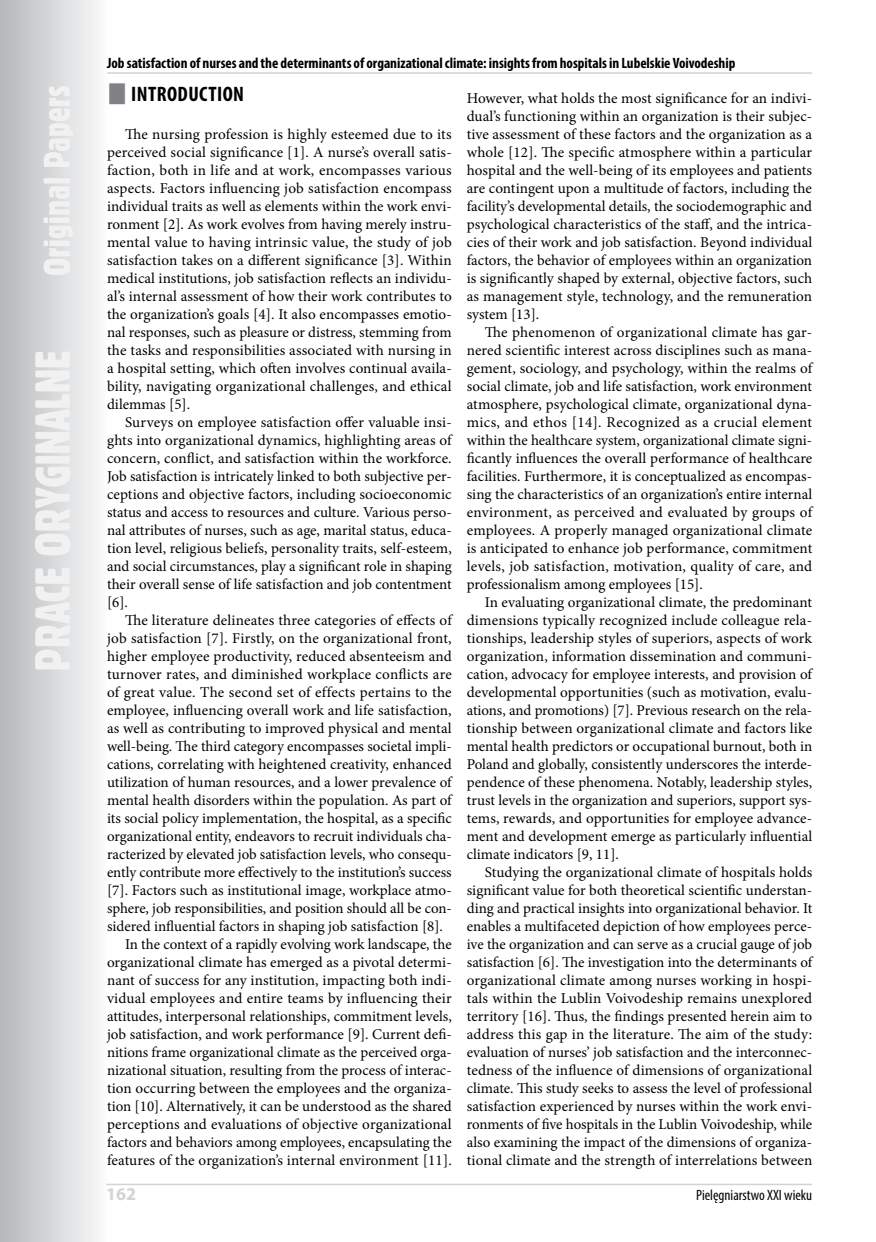
<style>
.page{position:relative;width:876px;height:1242px;background:#fff}
.page>*{position:absolute;margin:0;border:0;box-sizing:border-box;transform-origin:0 0}
.t1{font:700 condensed 21px "Myriad Pro";letter-spacing:.02em;color:#000}
.t2{font:700 18px "Myriad Pro";color:#d1d3d4}
.t3{font:15px/18px "Minion Pro";color:#000;text-align:justify}
.t4{font:700 condensed 15px "Myriad Pro";letter-spacing:-.005em;color:#000}
.t5{font:condensed 15px "Myriad Pro";color:#000}
</style>
<div class="page">
<svg style="left:0;top:0;width:108px;height:1242px"></svg>
<svg style="left:35px;top:86px;width:38px;height:583px"></svg>
<hr style="left:106px;top:1183px;width:706px;height:2px;background:#d1d3d4">
<hr style="left:107px;top:72px;width:705px;height:2px;background:#d1d3d4">
<p class="t4" style="left:107px;top:54px;width:630px">Job satisfaction of nurses and the determinants of organizational climate: insights from hospitals in Lubelskie Voivodeship</p>
<h1 class="t1" style="left:131px;top:81px;width:114px">INTRODUCTION</h1>
<p class="t3" style="left:107px;top:125px;width:346px;text-indent:18px">The nursing profession is highly esteemed due to its perceived social significance [1]. A nurse’s overall satis&shy;faction, both in life and at work, encompasses various aspects. Factors influencing job satisfaction encompass individual traits as well as elements within the work envi&shy;ronment [2]. As work evolves from having merely instru&shy;mental value to having intrinsic value, the study of job satisfaction takes on a different significance [3]. Within medical institutions, job satisfaction reflects an individu&shy;al’s internal assessment of how their work contributes to the organization’s goals [4]. It also encompasses emotio&shy;nal responses, such as pleasure or distress, stemming from the tasks and responsibilities associated with nursing in a hospital setting, which often involves continual availa&shy;bility, navigating organizational challenges, and ethical dilemmas [5].</p>
<p class="t3" style="left:107px;top:413px;width:346px;text-indent:18px">Surveys on employee satisfaction offer valuable insi&shy;ghts into organizational dynamics, highlighting areas of concern, conflict, and satisfaction within the workforce.<br>Job satisfaction is intricately linked to both subjective per&shy;ceptions and objective factors, including socioeconomic status and access to resources and culture. Various perso&shy;nal attributes of nurses, such as age, marital status, educa&shy;tion level, religious beliefs, personality traits, self-esteem, and social circumstances, play a significant role in shaping their overall sense of life satisfaction and job contentment [6].</p>
<p class="t3" style="left:125px;top:611px;width:328px">The literature delineates three categories of effects of</p>
<p class="t3" style="left:107px;top:629px;width:346px">job satisfaction [7]. Firstly, on the organizational front,</p>
<p class="t3" style="left:107px;top:647px;width:346px">higher employee productivity, reduced absenteeism and</p>
<p class="t3" style="left:107px;top:665px;width:346px">turnover rates, and diminished workplace conflicts are</p>
<p class="t3" style="left:107px;top:683px;width:346px">of great value. The second set of effects pertains to the</p>
<p class="t3" style="left:107px;top:701px;width:346px">employee, influencing overall work and life satisfaction,</p>
<p class="t3" style="left:107px;top:719px;width:346px">as well as contributing to improved physical and mental</p>
<p class="t3" style="left:107px;top:737px;width:346px">well-being. The third category encompasses societal impli-</p>
<p class="t3" style="left:107px;top:755px;width:346px">cations, correlating with heightened creativity, enhanced</p>
<p class="t3" style="left:107px;top:773px;width:346px">utilization of human resources, and a lower prevalence of</p>
<p class="t3" style="left:107px;top:791px;width:346px">mental health disorders within the population. As part of</p>
<p class="t3" style="left:107px;top:809px;width:346px">its social policy implementation, the hospital, as a specific</p>
<p class="t3" style="left:107px;top:827px;width:346px">organizational entity, endeavors to recruit individuals cha-</p>
<p class="t3" style="left:107px;top:845px;width:346px">racterized by elevated job satisfaction levels, who consequ-</p>
<p class="t3" style="left:107px;top:863px;width:346px">ently contribute more effectively to the institution’s success</p>
<p class="t3" style="left:107px;top:881px;width:346px">[7]. Factors such as institutional image, workplace atmo-</p>
<p class="t3" style="left:107px;top:899px;width:346px">sphere, job responsibilities, and position should all be con-</p>
<p class="t3" style="left:107px;top:917px;width:337px">sidered influential factors in shaping job satisfaction [8].</p>
<p class="t3" style="left:125px;top:935px;width:328px">In the context of a rapidly evolving work landscape, the</p>
<p class="t3" style="left:107px;top:953px;width:346px">organizational climate has emerged as a pivotal determi-</p>
<p class="t3" style="left:107px;top:971px;width:346px">nant of success for any institution, impacting both indi-</p>
<p class="t3" style="left:107px;top:989px;width:346px">vidual employees and entire teams by influencing their</p>
<p class="t3" style="left:107px;top:1007px;width:346px">attitudes, interpersonal relationships, commitment levels,</p>
<p class="t3" style="left:107px;top:1025px;width:346px">job satisfaction, and work performance [9]. Current defi-</p>
<p class="t3" style="left:107px;top:1043px;width:346px">nitions frame organizational climate as the perceived orga-</p>
<p class="t3" style="left:107px;top:1061px;width:346px">nizational situation, resulting from the process of interac-</p>
<p class="t3" style="left:107px;top:1079px;width:346px">tion occurring between the employees and the organiza-</p>
<p class="t3" style="left:107px;top:1097px;width:346px">tion [10]. Alternatively, it can be understood as the shared</p>
<p class="t3" style="left:107px;top:1115px;width:346px">perceptions and evaluations of objective organizational</p>
<p class="t3" style="left:107px;top:1133px;width:346px">factors and behaviors among employees, encapsulating the</p>
<p class="t3" style="left:107px;top:1151px;width:346px">features of the organization’s internal environment [11].</p>
<p class="t3" style="left:467px;top:89px;width:347px">However, what holds the most significance for an indivi&shy;dual’s functioning within an organization is their subjec&shy;tive assessment of these factors and the organization as a whole [12]. The specific atmosphere within a particular hospital and the well-being of its employees and patients are contingent upon a multitude of factors, including the facility’s developmental details, the sociodemographic and psychological characteristics of the staff, and the intrica&shy;cies of their work and job satisfaction. Beyond individual factors, the behavior of employees within an organization is significantly shaped by external, objective factors, such as management style, technology, and the remuneration system [13].</p>
<p class="t3" style="left:467px;top:323px;width:347px;text-indent:18px">The phenomenon of organizational climate has gar&shy;nered scientific interest across disciplines such as mana&shy;gement, sociology, and psychology, within the realms of social climate, job and life satisfaction, work environment atmosphere, psychological climate, organizational dyna&shy;mics, and ethos [14]. Recognized as a crucial element within the healthcare system, organizational climate signi&shy;ficantly influences the overall performance of healthcare facilities. Furthermore, it is conceptualized as encompas&shy;sing the characteristics of an organization’s entire internal environment, as perceived and evaluated by groups of employees. A properly managed organizational climate is anticipated to enhance job performance, commitment levels, job satisfaction, motivation, quality of care, and professionalism among employees [15].</p>
<p class="t3" style="left:467px;top:593px;width:347px;text-indent:18px">In evaluating organizational climate, the predominant dimensions typically recognized include colleague rela&shy;tionships, leadership styles of superiors, aspects of work organization, information dissemination and communi&shy;cation, advocacy for employee interests, and provision of developmental opportunities (such as motivation, evalu&shy;ations, and promotions) [7]. Previous research on the rela&shy;tionship between organizational climate and factors like mental health predictors or occupational burnout, both in Poland and globally, consistently underscores the interde&shy;pendence of these phenomena. Notably, leadership styles, trust levels in the organization and superiors, support sys&shy;tems, rewards, and opportunities for employee advance&shy;ment and development emerge as particularly influential climate indicators [9, 11].</p>
<p class="t3" style="left:467px;top:863px;width:347px;text-indent:18px">Studying the organizational climate of hospitals holds significant value for both theoretical scientific understan&shy;ding and practical insights into organizational behavior. It enables a multifaceted depiction of how employees perce&shy;ive the organization and can serve as a crucial gauge of job satisfaction [6]. The investigation into the determinants of organizational climate among nurses working in hospi&shy;tals within the Lublin Voivodeship remains unexplored territory [16]. Thus, the findings presented herein aim to address this gap in the literature. The aim of the study: evaluation of nurses’ job satisfaction and the interconnec&shy;tedness of the influence of dimensions of organizational climate. This study seeks to assess the level of professional satisfaction experienced by nurses within the work envi&shy;ronments of five hospitals in the Lublin Voivodeship, while also examining the impact of the dimensions of organiza&shy;tional climate and the strength of interrelations between</p>
<p class="t2" style="left:106px;top:1182px;width:31px">162</p>
<p class="t5" style="left:696px;top:1186px;width:118px">Pielęgniarstwo XXI wieku</p>
</div>
